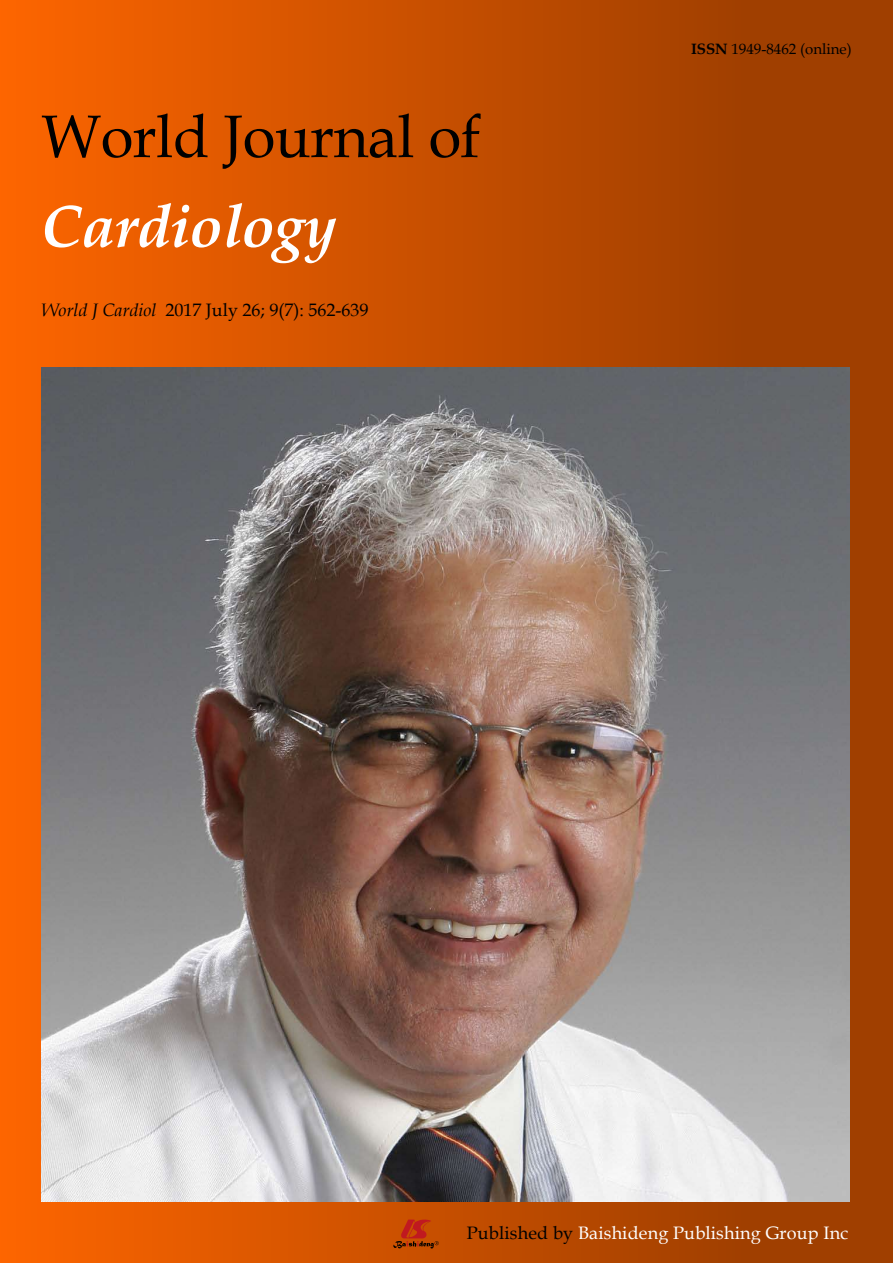
<style>
.page{position:relative;width:893px;height:1263px;background:#fff}
.page>*{position:absolute;margin:0;border:0;box-sizing:border-box;transform-origin:0 0}
.t1{font:60px/89.7px "Book Antiqua";letter-spacing:-.01em;color:#000}
.t2{font:18px "Book Antiqua";letter-spacing:.01em;color:#fff}
.t3{font:18px "Book Antiqua";color:#000}
.t4{font:15px "Book Antiqua";color:#000}
.s1{font-weight:700;font-style:italic;color:#fff}
.s2{font-style:italic}
.s3{font-weight:700}
.s4{color:#000}
</style>
<div class="page">
<div style="left:0;top:0;width:893px;height:1263px;background:linear-gradient(to right,#fb6400,#933a00)"></div>
<svg style="left:393px;top:1219px;width:46px;height:29px"></svg>
<img style="left:42px;top:368px;width:807px;height:833px">
<p class="t1" style="left:41px;top:90px;width:441px">World Journal of<br><span class="s1">Cardiology</span></p>
<p class="t3" style="left:41px;top:298px;width:329px"><span class="s2">World J Cardiol</span> 2017 July 26; 9(7): 562-639</p>
<p class="t4" style="left:691px;top:38px;width:162px"><span class="s3">ISSN</span> 1949-8462 (online)</p>
<p class="t2" style="left:467px;top:1220px;width:383px"><span class="s4">Published by</span> Baishideng Publishing Group Inc</p>
</div>
